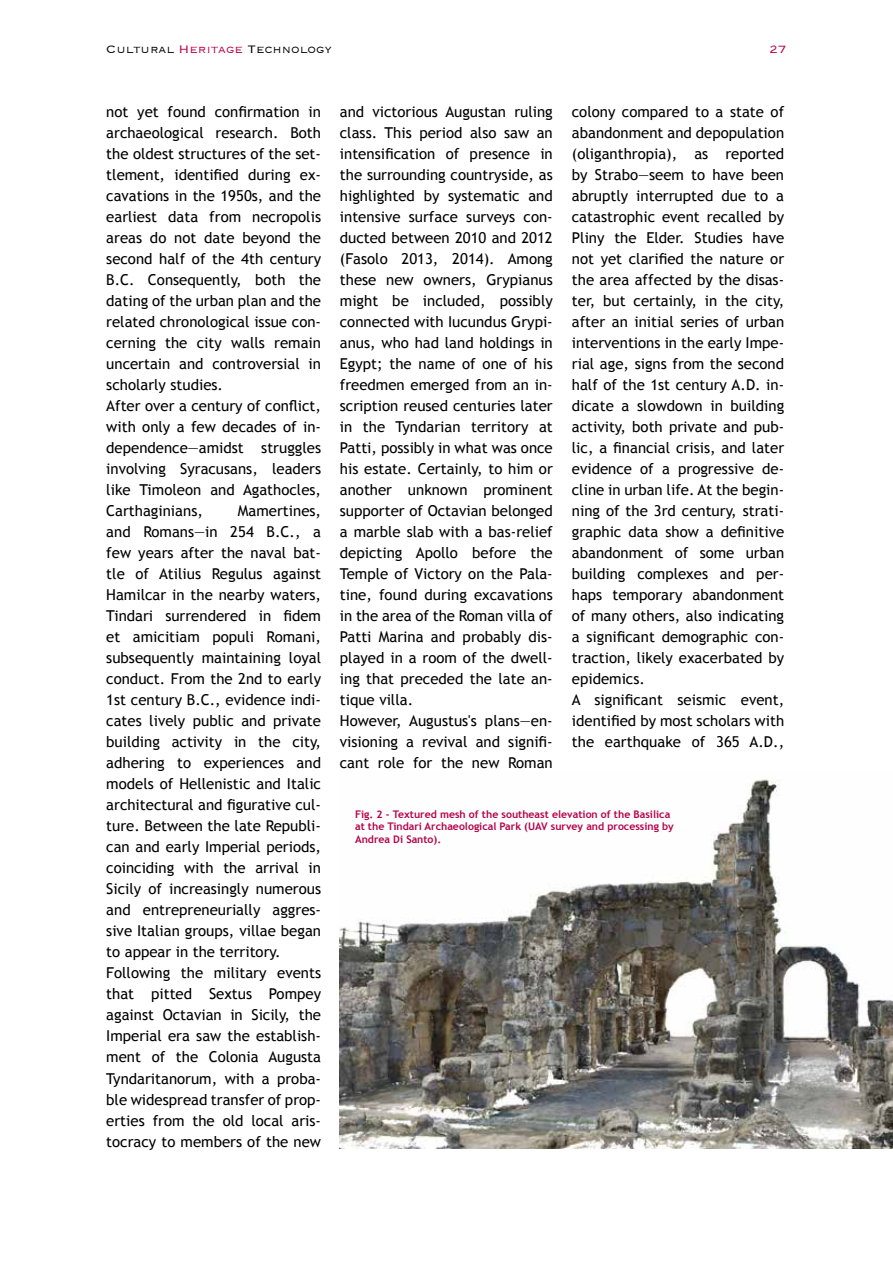
<style>
.page{position:relative;width:893px;height:1263px;background:#fff}
.page>*{position:absolute;margin:0;border:0;box-sizing:border-box;transform-origin:0 0}
.t1{font:15px/21px "Trebuchet MS";color:#000}
.t2{font:300 14.1px "Copperplate";color:#000}
.t3{font:300 14.1px "Copperplate";color:#b40247}
.t4{font:700 10.5px/12.6px "Trebuchet MS";color:#b40247}
.s1{color:#b40247}
</style>
<div class="page">
<img style="left:340px;top:779px;width:553px;height:370px">
<p class="t2" style="left:106px;top:40px;width:227px">Cultural <span class="s1">Heritage</span> Technology</p>
<p class="t3" style="left:769px;top:40px;width:19px">27</p>
<p class="t1" style="left:106px;top:102px;width:216px">not yet found confirmation in archaeological research. Both the oldest structures of the set&shy;tlement, identified during ex&shy;cavations in the 1950s, and the earliest data from necropolis areas do not date beyond the second half of the 4th century<br>B.C. Consequently, both the dating of the urban plan and the related chronological issue con&shy;cerning the city walls remain uncertain and controversial in scholarly studies.<br>After over a century of conflict, with only a few decades of in&shy;dependence—amidst struggles involving Syracusans, leaders like Timoleon and Agathocles,<br>Carthaginians,</p>
<p class="t1" style="left:106px;top:501px;width:216px;text-indent:132px">Mamertines, and Romans—in 254 B.C., a few years after the naval bat&shy;tle of Atilius Regulus against<br>Hamilcar in the nearby waters,<br>Tindari surrendered in fidem et amicitiam populi Romani, subsequently maintaining loyal conduct. From the 2nd to early<br>1st century B.C., evidence indi&shy;cates lively public and private building activity in the city, adhering to experiences and models of Hellenistic and Italic architectural and figurative cul&shy;ture. Between the late Republi&shy;can and early Imperial periods, coinciding with the arrival in<br>Sicily of increasingly numerous and entrepreneurially aggres&shy;sive Italian groups, villae began to appear in the territory.<br>Following the military events that pitted Sextus Pompey against Octavian in Sicily, the<br>Imperial era saw the establish&shy;ment of the Colonia Augusta<br>Tyndaritanorum, with a proba&shy;ble widespread transfer of prop&shy;erties from the old local aris&shy;tocracy to members of the new</p>
<p class="t1" style="left:340px;top:102px;width:214px">and victorious Augustan ruling class. This period also saw an intensification of presence in the surrounding countryside, as highlighted by systematic and intensive surface surveys con&shy;ducted between 2010 and 2012 (Fasolo 2013, 2014). Among these new owners, Grypianus might be included, possibly connected with Iucundus Grypi&shy;anus, who had land holdings in<br>Egypt; the name of one of his freedmen emerged from an in&shy;scription reused centuries later in the Tyndarian territory at<br>Patti, possibly in what was once his estate. Certainly, to him or another unknown prominent supporter of Octavian belonged a marble slab with a bas-relief depicting Apollo before the<br>Temple of Victory on the Pala&shy;tine, found during excavations in the area of the Roman villa of<br>Patti Marina and probably dis&shy;played in a room of the dwell&shy;ing that preceded the late an&shy;tique villa.<br>However, Augustus's plans—en&shy;visioning a revival and signifi&shy;cant role for the new Roman</p>
<p class="t1" style="left:572px;top:102px;width:214px">colony compared to a state of abandonment and depopulation (oliganthropia), as reported by Strabo—seem to have been abruptly interrupted due to a catastrophic event recalled by<br>Pliny the Elder. Studies have not yet clarified the nature or the area affected by the disas&shy;ter, but certainly, in the city, after an initial series of urban interventions in the early Impe&shy;rial age, signs from the second half of the 1st century A.D. in&shy;dicate a slowdown in building activity, both private and pub&shy;lic, a financial crisis, and later evidence of a progressive de&shy;cline in urban life. At the begin&shy;ning of the 3rd century, strati&shy;graphic data show a definitive abandonment of some urban building complexes and per&shy;haps temporary abandonment of many others, also indicating a significant demographic con&shy;traction, likely exacerbated by epidemics.<br>A significant seismic event, identified by most scholars with the earthquake of 365 A.D.,</p>
<p class="t4" style="left:355px;top:808px;width:320px">Fig. 2 - Textured mesh of the southeast elevation of the Basilica at the Tindari Archaeological Park (UAV survey and processing by<br>Andrea Di Santo).</p>
</div>
